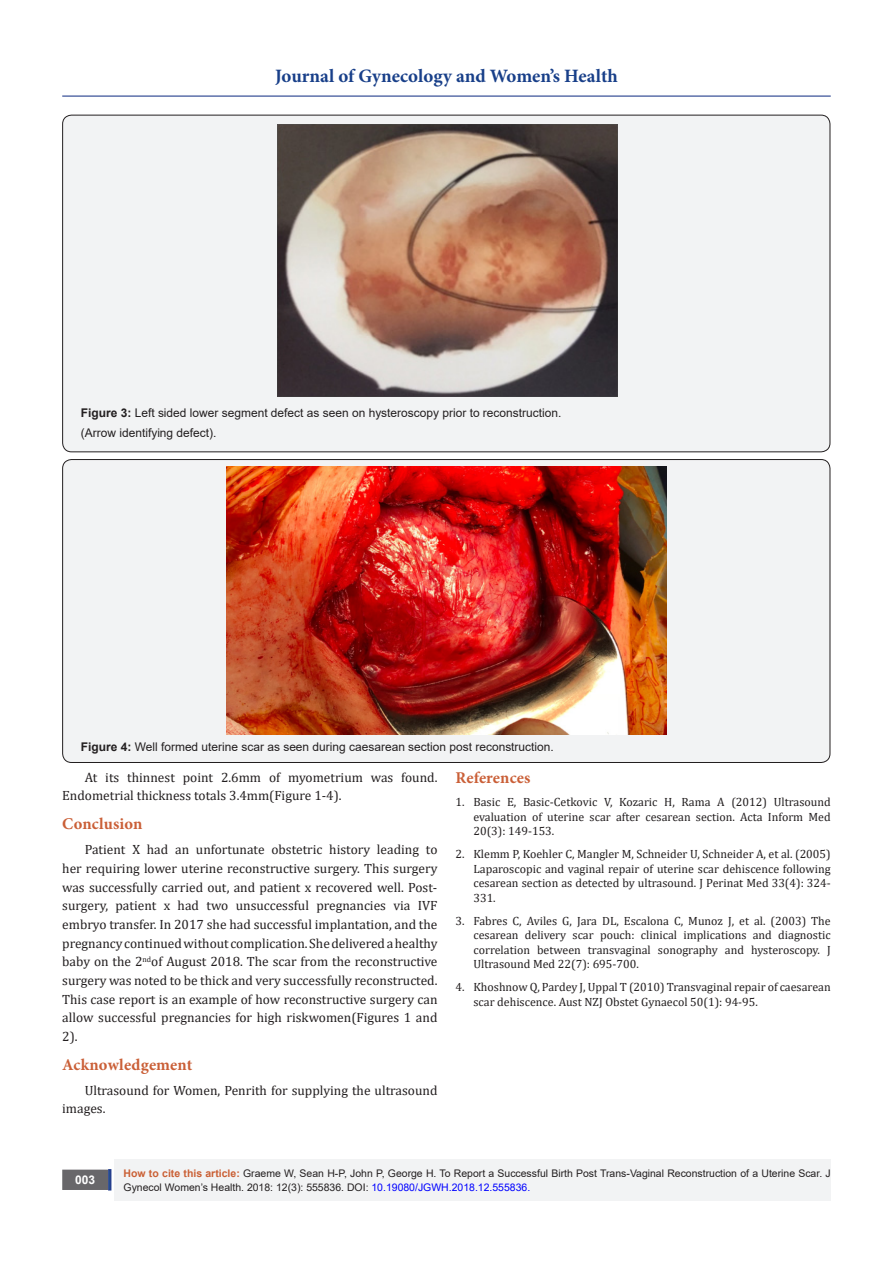
<style>
.page{position:relative;width:893px;height:1263px;background:#fff}
.page>*{position:absolute;margin:0;border:0;box-sizing:border-box;transform-origin:0 0}
.t1{font:700 18.9px "Minion Pro";color:#183f89}
.t2{font:700 16.5px "Minion Pro";letter-spacing:.01em;color:#ca5f37}
.t3{font:13.5px/18.8px "Cambria";color:#231f20}
.t4{font:12px/14.4px "Cambria";color:#231f20;text-align:justify}
.t5{font:12px/20.2px "Arial";color:#231f20}
.t6{font:700 12px "Arial";color:#fff}
.t7{font:10.5px/13.5px "Arial";color:#231f20}
.s1{font-weight:700}
.s2{font-weight:700;color:#ca6035}
.s3{color:#00f}
</style>
<div class="page">
<div style="left:63px;top:1170px;width:44px;height:19px;background:#68676a"></div>
<div style="left:62px;top:1169px;width:46px;height:21px;border:2px solid #68676a"></div>
<div style="left:108px;top:1169px;width:3px;height:21px;background:#1c6d90;border:2px solid #253f8e"></div>
<hr style="left:62px;top:96px;width:769px;height:1px;background:#253f8e">
<div style="left:115px;top:1160px;width:716px;height:41px;background:#f2f3f4"></div>
<div style="left:63px;top:115px;width:767px;height:337px;background:#f2f3f4;border-radius:9px"></div>
<img style="left:277px;top:124px;width:341px;height:273px">
<div style="left:63px;top:459px;width:767px;height:303px;background:#f2f3f4;border-radius:9px"></div>
<img style="left:226px;top:466px;width:440px;height:268px">
<h1 class="t1" style="left:275px;top:63px;width:344px">Journal of Gynecology and Women’s Health</h1>
<p class="t5" style="left:81px;top:402px;width:482px"><span class="s1">Figure 3:</span> Left sided lower segment defect as seen on hysteroscopy prior to reconstruction. (Arrow identifying defect).</p>
<p class="t5" style="left:81px;top:736px;width:474px"><span class="s1">Figure 4:</span> Well formed uterine scar as seen during caesarean section post reconstruction.</p>
<p class="t3" style="left:62px;top:768px;width:377px;text-indent:22px">At its thinnest point 2.6mm of myometrium was found.<br>Endometrial thickness totals 3.4mm(Figure 1-4).</p>
<p class="t2" style="left:62px;top:812px;width:82px">Conclusion</p>
<p class="t3" style="left:62px;top:840px;width:377px;text-align:justify;text-indent:22px">Patient X had an unfortunate obstetric history leading to her requiring lower uterine reconstructive surgery. This surgery was successfully carried out, and patient x recovered well. Post&shy;surgery, patient x had two unsuccessful pregnancies via IVF embryo transfer. In 2017 she had successful implantation, and the pregnancy continued without complication. She delivered a healthy baby on the 2<sup>nd</sup>of August 2018. The scar from the reconstructive surgery was noted to be thick and very successfully reconstructed.<br>This case report is an example of how reconstructive surgery can allow successful pregnancies for high riskwomen(Figures 1 and 2).</p>
<p class="t2" style="left:62px;top:1053px;width:132px">Acknowledgement</p>
<p class="t3" style="left:62px;top:1081px;width:377px;text-indent:22px">Ultrasound for Women, Penrith for supplying the ultrasound images.</p>
<p class="t2" style="left:455px;top:766px;width:77px">References</p>
<p class="t4" style="left:473px;top:795px;width:359px;text-indent:-18px">1. Basic E, Basic-Cetkovic V, Kozaric H, Rama A (2012) Ultrasound evaluation of uterine scar after cesarean section. Acta Inform Med 20(3): 149-153.</p>
<p class="t4" style="left:473px;top:847px;width:359px;text-indent:-18px">2. Klemm P, Koehler C, Mangler M, Schneider U, Schneider A, et al. (2005)<br>Laparoscopic and vaginal repair of uterine scar dehiscence following cesarean section as detected by ultrasound. J Perinat Med 33(4): 324- 331.</p>
<p class="t4" style="left:473px;top:913px;width:359px;text-indent:-18px">3. Fabres C, Aviles G, Jara DL, Escalona C, Munoz J, et al. (2003) The cesarean delivery scar pouch: clinical implications and diagnostic correlation between transvaginal sonography and hysteroscopy. J Ultrasound Med 22(7): 695-700.</p>
<p class="t4" style="left:473px;top:980px;width:359px;text-indent:-18px">4. Khoshnow Q, Pardey J, Uppal T (2010) Transvaginal repair of caesarean scar dehiscence. Aust NZJ Obstet Gynaecol 50(1): 94-95.</p>
<p class="t6" style="left:75px;top:1171px;width:22px">003</p>
<p class="t7" style="left:124px;top:1167px;width:709px"><span class="s2">How to cite this article:</span> Graeme W, Sean H-P, John P, George H. To Report a Successful Birth Post Trans-Vaginal Reconstruction of a Uterine Scar. J<br>Gynecol Women’s Health. 2018: 12(3): 555836. DOI: <span class="s3">10.19080/JGWH.2018.12.555836.</span></p>
</div>
